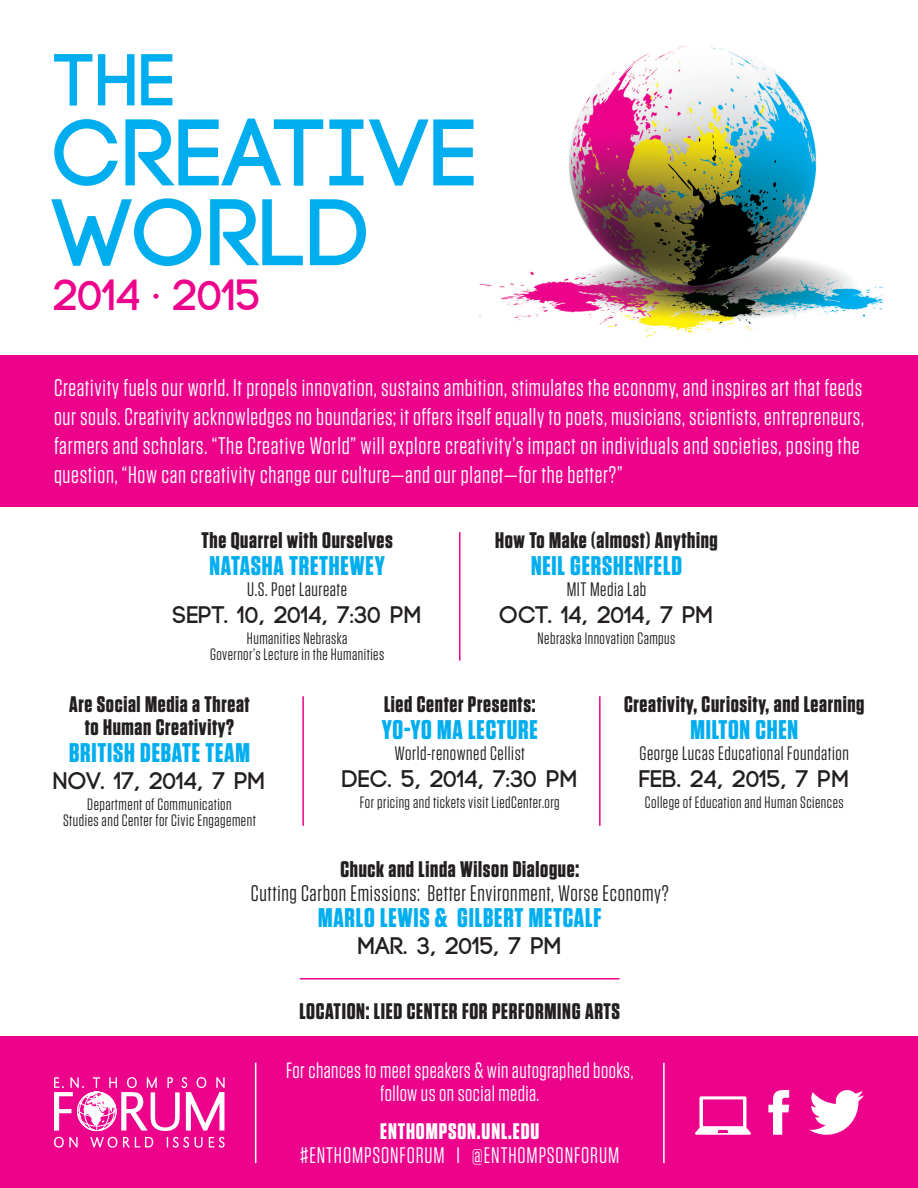
<style>
.page{position:relative;width:918px;height:1188px;background:#fff}
.page>*{position:absolute;margin:0;border:0;box-sizing:border-box;transform-origin:0 0}
.t1{font:700 94.35px/79.8px "Code";letter-spacing:.03em;color:#00aeef}
.t2{font:700 73.35px "Code";color:#00aeef}
.t3{font:700 43.5px "Code";letter-spacing:.03em;color:#ed028c}
.t4{font:700 27px "Tungsten";letter-spacing:.03em;color:#00aeef}
.t5{font:24px/28.8px "Tungsten";letter-spacing:.025em;color:#fff}
.t6{font:700 24px "Code";letter-spacing:.03em;color:#231f20}
.t7{font:700 22.5px/22.5px "Tungsten";letter-spacing:.03em;color:#231f20;text-align:center}
.t8{font:22.5px "Tungsten";letter-spacing:.03em;color:#231f20}
.t9{font:22.5px "Tungsten";letter-spacing:.04em;color:#fff}
.t10{font:700 22.5px "Tungsten";letter-spacing:.04em;color:#fff}
.t11{font:22.2px/22.5px "Tungsten";letter-spacing:.02em;color:#fff;text-align:center}
.t12{font:19.5px "Tungsten";letter-spacing:.03em;color:#231f20}
.t13{font:16.5px/16.5px "Tungsten";letter-spacing:.03em;color:#231f20;text-align:center}
</style>
<div class="page">
<img style="left:479px;top:46px;width:405px;height:291px">
<div style="left:0;top:1037px;width:918px;height:151px;background:#ed028c"></div>
<div style="left:0;top:355px;width:918px;height:151px;background:#ed028c"></div>
<svg style="left:54px;top:1137px;width:24px;height:11px"></svg>
<svg style="left:90px;top:1137px;width:27px;height:11px"></svg>
<svg style="left:123px;top:1137px;width:30px;height:10px"></svg>
<svg style="left:167px;top:1137px;width:22px;height:11px"></svg>
<svg style="left:195px;top:1137px;width:8px;height:11px"></svg>
<svg style="left:209px;top:1137px;width:16px;height:11px"></svg>
<svg style="left:54px;top:1077px;width:171px;height:54px"></svg>
<hr style="left:255px;top:1063px;width:1px;height:100px;background:#fff">
<hr style="left:663px;top:1063px;width:2px;height:100px;background:#fff">
<hr style="left:302px;top:696px;width:2px;height:130px;background:#ed028c">
<hr style="left:300px;top:978px;width:320px;height:2px;background:#ed028c">
<hr style="left:459px;top:532px;width:1px;height:129px;background:#ed028c">
<hr style="left:599px;top:696px;width:2px;height:130px;background:#ed028c">
<svg style="left:809px;top:1090px;width:55px;height:45px"></svg>
<svg style="left:768px;top:1090px;width:21px;height:45px"></svg>
<svg style="left:695px;top:1096px;width:56px;height:39px"></svg>
<h2 class="t2" style="left:56px;top:43px;width:121px">THE</h2>
<h1 class="t1" style="left:54px;top:116px;width:424px">CREATIVE<br>WORLD</h1>
<h3 class="t3" style="left:54px;top:273px;width:208px">2014 • 2015</h3>
<p class="t5" style="left:54px;top:374px;width:811px">Creativity fuels our world. It propels innovation, sustains ambition, stimulates the economy, and inspires art that feeds our souls. Creativity acknowledges no boundaries; it offers itself equally to poets, musicians, scientists, entrepreneurs, farmers and scholars. “The Creative World” will explore creativity’s impact on individuals and societies, posing the question, “How can creativity change our culture—and our planet—for the better?”</p>
<p class="t7" style="left:201px;top:529px;width:193px">The Quarrel with Ourselves</p>
<p class="t4" style="left:210px;top:551px;width:177px">NATASHA TRETHEWEY</p>
<p class="t12" style="left:247px;top:579px;width:101px">U.S. Poet Laureate</p>
<p class="t6" style="left:173px;top:602px;width:250px">SEPT. 10, 2014, 7:30 PM</p>
<p class="t13" style="left:210px;top:630px;width:176px">Humanities Nebraska<br>Governor’s Lecture in the Humanities</p>
<p class="t7" style="left:495px;top:529px;width:224px">How To Make (almost) Anything</p>
<p class="t4" style="left:531px;top:551px;width:153px">NEIL GERSHENFELD</p>
<p class="t12" style="left:567px;top:579px;width:81px">MIT Media Lab</p>
<p class="t6" style="left:500px;top:602px;width:215px">OCT. 14, 2014, 7 PM</p>
<p class="t13" style="left:538px;top:630px;width:139px">Nebraska Innovation Campus</p>
<p class="t7" style="left:69px;top:694px;width:182px">Are Social Media a Threat to Human Creativity?</p>
<p class="t4" style="left:69px;top:738px;width:182px">BRITISH DEBATE TEAM</p>
<p class="t6" style="left:54px;top:768px;width:213px">NOV. 17, 2014, 7 PM</p>
<p class="t13" style="left:63px;top:796px;width:194px">Department of Communication<br>Studies and Center for Civic Engagement</p>
<p class="t7" style="left:384px;top:694px;width:153px">Lied Center Presents:</p>
<p class="t4" style="left:382px;top:715px;width:157px">YO-YO MA LECTURE</p>
<p class="t12" style="left:394px;top:743px;width:132px">World-renowned Cellist</p>
<p class="t6" style="left:342px;top:767px;width:237px">DEC. 5, 2014, 7:30 PM</p>
<p class="t13" style="left:360px;top:794px;width:201px">For pricing and tickets visit LiedCenter.org</p>
<p class="t7" style="left:624px;top:694px;width:242px">Creativity, Curiosity, and Learning</p>
<p class="t4" style="left:690px;top:715px;width:109px">MILTON CHEN</p>
<p class="t12" style="left:639px;top:743px;width:211px">George Lucas Educational Foundation</p>
<p class="t6" style="left:639px;top:767px;width:211px">FEB. 24, 2015, 7 pm</p>
<p class="t13" style="left:645px;top:794px;width:200px">College of Education and Human Sciences</p>
<p class="t7" style="left:340px;top:859px;width:240px">Chuck and Linda Wilson Dialogue:</p>
<p class="t8" style="left:251px;top:881px;width:419px">Cutting Carbon Emissions: Better Environment, Worse Economy?</p>
<p class="t4" style="left:318px;top:904px;width:285px">MARLO LEWIS &amp; GILBERT METCALF</p>
<p class="t6" style="left:358px;top:934px;width:205px">MAR. 3, 2015, 7 PM</p>
<p class="t7" style="left:299px;top:1001px;width:322px">LOCATION: LIED CENTER FOR PERFORMING ARTS</p>
<p class="t11" style="left:286px;top:1060px;width:349px">For chances to meet speakers &amp; win autographed books, follow us on social media.</p>
<p class="t10" style="left:380px;top:1119px;width:161px">ENTHOMPSON.UNL.EDU</p>
<p class="t9" style="left:300px;top:1144px;width:321px">#ENTHOMPSONFORUM I @ENTHOMPSONFORUM</p>
</div>
